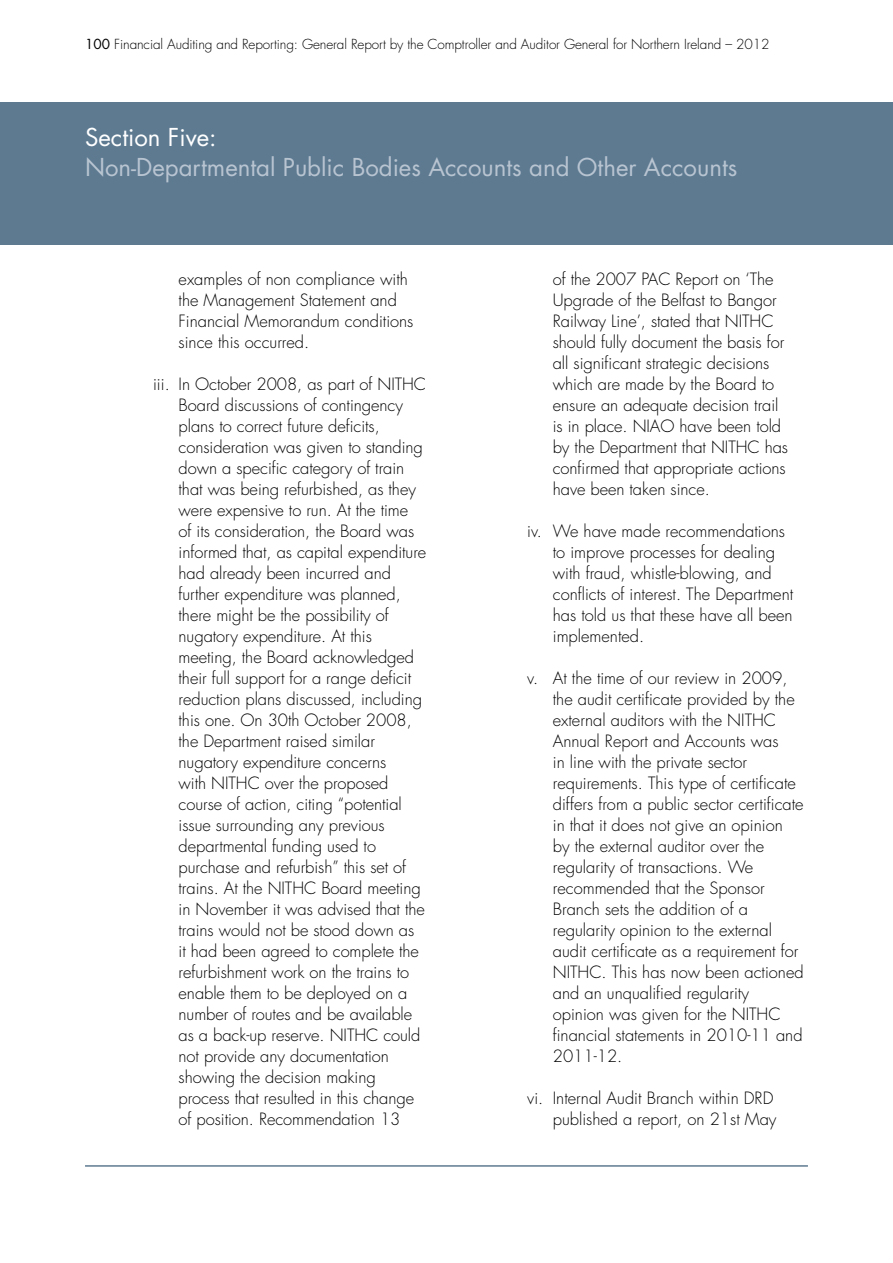
<style>
.page{position:relative;width:893px;height:1263px;background:#fff}
.page>*{position:absolute;margin:0;border:0;box-sizing:border-box;transform-origin:0 0}
.t1{font:24px "Futura";color:#b9c4d1}
.t2{font:24px "Futura";color:#fff}
.t3{font:300 16.5px/21px "Futura";letter-spacing:-.005em;color:#000}
.t4{font:300 13.5px "Futura";letter-spacing:-.005em;color:#000}
.s1{font-weight:400}
</style>
<div class="page">
<div style="left:0;top:102px;width:893px;height:142px;background:#5d7a91"></div>
<hr style="left:85px;top:1165px;width:723px;height:2px;background:#5d7a91">
<p class="t4" style="left:85px;top:35px;width:686px"><span class="s1">100</span> Financial Auditing and Reporting: General Report by the Comptroller and Auditor General for Northern Ireland – 2012</p>
<h1 class="t2" style="left:85px;top:121px;width:133px">Section Five:</h1>
<h1 class="t1" style="left:85px;top:151px;width:654px">Non-Departmental Public Bodies Accounts and Other Accounts</h1>
<p class="t3" style="left:179px;top:269px;width:236px">examples of non compliance with the Management Statement and<br>Financial Memorandum conditions since this occurred.</p>
<p class="t3" style="left:179px;top:374px;width:249px;text-indent:-26px">iii. In October 2008, as part of NITHC Board discussions of contingency plans to correct future deficits, consideration was given to standing down a specific category of train that was being refurbished, as they were expensive to run. At the time<br>of its consideration, the Board was informed that, as capital expenditure had already been incurred and further expenditure was planned, there might be the possibility of nugatory expenditure. At this meeting, the Board acknowledged their full support for a range deficit reduction plans discussed, including this one. On 30th October 2008, the Department raised similar nugatory expenditure concerns<br>with NITHC over the proposed course of action, citing “potential issue surrounding any previous departmental funding used to purchase and refurbish” this set of trains. At the NITHC Board meeting in November it was advised that the trains would not be stood down as<br>it had been agreed to complete the refurbishment work on the trains to enable them to be deployed on a number of routes and be available as a back-up reserve. NITHC could not provide any documentation showing the decision making process that resulted in this change of position. Recommendation 13</p>
<p class="t3" style="left:553px;top:269px;width:237px">of the 2007 PAC Report on ‘The<br>Upgrade of the Belfast to Bangor<br>Railway Line’, stated that NITHC should fully document the basis for all significant strategic decisions which are made by the Board to ensure an adequate decision trail is in place. NIAO have been told by the Department that NITHC has confirmed that appropriate actions have been taken since.</p>
<p class="t3" style="left:553px;top:521px;width:242px;text-indent:-26px">iv. We have made recommendations to improve processes for dealing with fraud, whistle-blowing, and conflicts of interest. The Department has told us that these have all been implemented.</p>
<p class="t3" style="left:553px;top:668px;width:252px;text-indent:-26px">v. At the time of our review in 2009, the audit certificate provided by the external auditors with the NITHC<br>Annual Report and Accounts was<br>in line with the private sector requirements. This type of certificate differs from a public sector certificate in that it does not give an opinion by the external auditor over the regularity of transactions. We recommended that the Sponsor<br>Branch sets the addition of a regularity opinion to the external audit certificate as a requirement for<br>NITHC. This has now been actioned and an unqualified regularity opinion was given for the NITHC financial statements in 2010-11 and<br>2011-12.</p>
<p class="t3" style="left:527px;top:1088px;width:251px;text-align:right">vi. Internal Audit Branch within DRD published a report, on 21st May</p>
</div>
